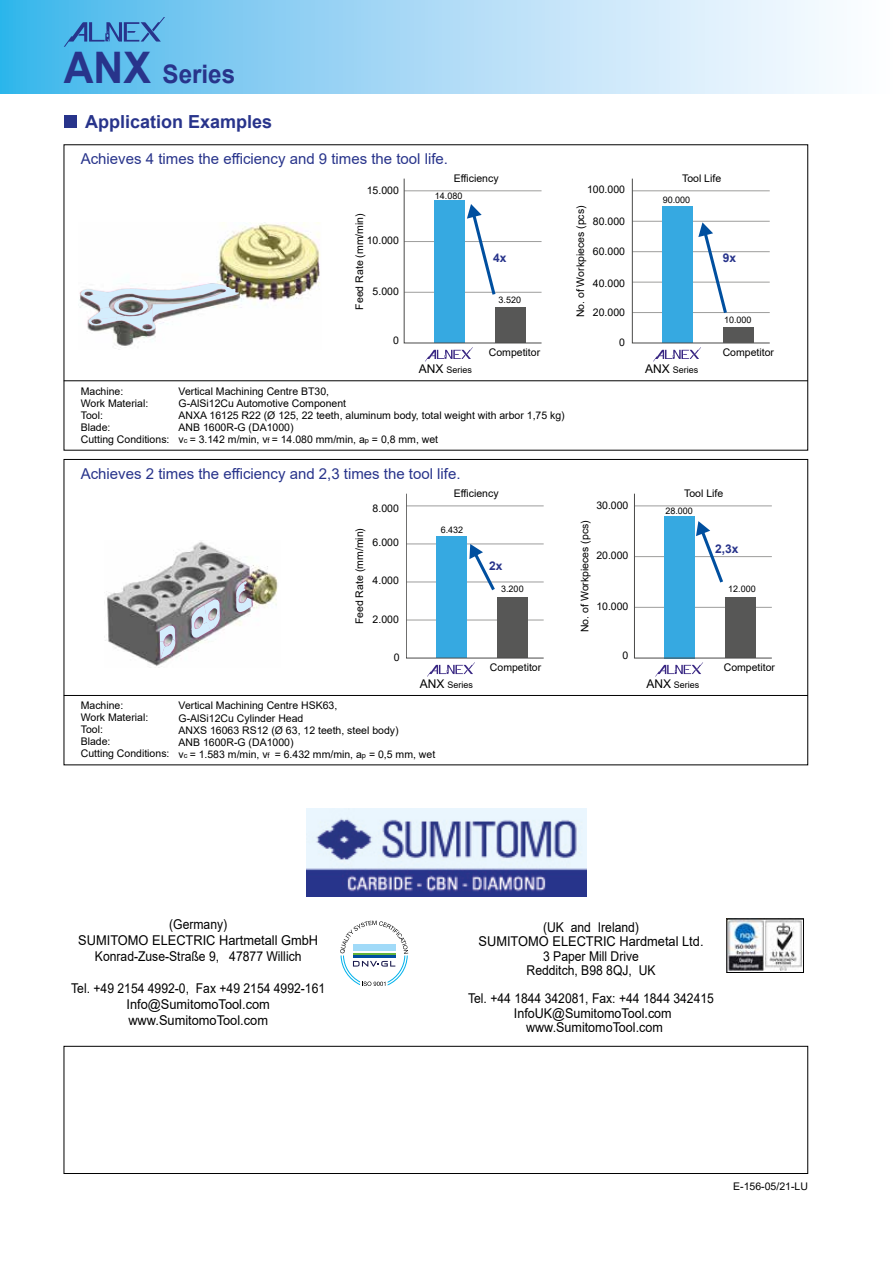
<style>
.page{position:relative;width:893px;height:1263px;background:#fff}
.page>*{position:absolute;margin:0;border:0;box-sizing:border-box;transform-origin:0 0}
.t1{font:700 25.5px "Arial";color:#28348b;scale:.95 1}
.t2{font:700 18px "Arial";color:#28348b}
.t3{font:15px "Arial";color:#28348b}
.t4{font:13.5px/14.2px "Arial";color:#000;text-align:center;scale:.9 1}
.t5{font:700 12px "Arial";color:#28348b}
.t6{font:10.5px/12px "Arial";color:#000}
.t7{font:9px "Arial";color:#000}
.s1{font-size:43.5px}
.s2{font-size:12px}
.s3{font-size:7.5px}
</style>
<div class="page">
<svg style="left:0;top:0;width:830px;height:94px;background:#a5d9f5"></svg>
<hr style="left:64px;top:380px;width:744px;height:1px;background:#000">
<hr style="left:64px;top:695px;width:744px;height:1px;background:#000">
<img style="left:306px;top:808px;width:281px;height:89px">
<img style="left:105px;top:541px;width:173px;height:127px">
<svg style="left:160px;top:623px;width:16px;height:36px"></svg>
<svg style="left:191px;top:598px;width:29px;height:41px"></svg>
<svg style="left:236px;top:581px;width:16px;height:31px"></svg>
<img style="left:79px;top:222px;width:241px;height:128px">
<svg style="left:81px;top:283px;width:158px;height:48px"></svg>
<svg style="left:632px;top:179px;width:138px;height:182px"></svg>
<svg style="left:404px;top:179px;width:138px;height:182px"></svg>
<svg style="left:406px;top:494px;width:366px;height:164px"></svg>
<svg style="left:427px;top:662px;width:48px;height:14px"></svg>
<svg style="left:655px;top:662px;width:48px;height:14px"></svg>
<svg style="left:469px;top:544px;width:29px;height:50px"></svg>
<svg style="left:696px;top:521px;width:30px;height:65px"></svg>
<div style="left:64px;top:115px;width:13px;height:13px;background:#28348b"></div>
<svg style="left:64px;top:17px;width:101px;height:30px;background:#50a1d8"></svg>
<img style="left:729px;top:921px;width:73px;height:50px">
<div style="left:727px;top:919px;width:77px;height:54px;border:1px solid #000"></div>
<svg style="left:340px;top:921px;width:68px;height:65px"></svg>
<div style="left:64px;top:1046px;width:744px;height:128px;border:1px solid #000"></div>
<h1 class="t1" style="left:64px;top:56px;width:182px"><span class="s1">ANX</span> Series</h1>
<h2 class="t2" style="left:85px;top:109px;width:189px">Application Examples</h2>
<h3 class="t3" style="left:81px;top:148px;width:369px">Achieves 4 times the efficiency and 9 times the tool life.</h3>
<p class="t6" style="left:367px;top:184px;width:34px">15.000</p>
<p class="t6" style="left:454px;top:172px;width:46px">Efficiency</p>
<p class="t7" style="left:435px;top:190px;width:29px">14.080</p>
<p class="t6" style="left:587px;top:183px;width:39px">100.000</p>
<p class="t6" style="left:682px;top:172px;width:41px">Tool Life</p>
<p class="t7" style="left:663px;top:193px;width:29px">90.000</p>
<p class="t6" style="left:353px;top:310px;width:98px;rotate:-90deg">Feed Rate (mm/min)</p>
<p class="t6" style="left:367px;top:234px;width:34px">10.000</p>
<p class="t6" style="left:373px;top:285px;width:28px">5.000</p>
<p class="t6" style="left:393px;top:334px;width:7px">0</p>
<p class="t7" style="left:419px;top:364px;width:55px"><span class="s2">ANX</span> Series</p>
<p class="t6" style="left:574px;top:317px;width:113px;rotate:-90deg">No. of Workpieces (pcs)</p>
<p class="t6" style="left:593px;top:215px;width:34px">80.000</p>
<p class="t6" style="left:593px;top:245px;width:34px">60.000</p>
<p class="t6" style="left:593px;top:277px;width:34px">40.000</p>
<p class="t6" style="left:593px;top:307px;width:34px">20.000</p>
<p class="t6" style="left:619px;top:336px;width:7px">0</p>
<p class="t5" style="left:493px;top:249px;width:15px">4x</p>
<p class="t5" style="left:723px;top:249px;width:15px">9x</p>
<p class="t7" style="left:499px;top:294px;width:24px">3.520</p>
<p class="t7" style="left:724px;top:314px;width:29px">10.000</p>
<p class="t6" style="left:489px;top:347px;width:53px">Competitor</p>
<p class="t7" style="left:645px;top:364px;width:55px"><span class="s2">ANX</span> Series</p>
<p class="t6" style="left:723px;top:347px;width:53px">Competitor</p>
<p class="t6" style="left:81px;top:385px;width:90px">Machine:<br>Work Material:<br>Tool:<br>Blade:<br>Cutting Conditions:</p>
<p class="t6" style="left:179px;top:385px;width:388px">Vertical Machining Centre BT30,<br>G-AlSi12Cu Automotive Component<br>ANXA 16125 R22 (Ø 125, 22 teeth, aluminum body, total weight with arbor 1,75 kg)<br>ANB 1600R-G (DA1000)<br>v<span class="s3">c</span> = 3.142 m/min, v<span class="s3">f</span> = 14.080 mm/min, a<span class="s3">p</span> = 0,8 mm, wet</p>
<h3 class="t3" style="left:81px;top:463px;width:381px">Achieves 2 times the efficiency and 2,3 times the tool life.</h3>
<p class="t6" style="left:373px;top:502px;width:28px">8.000</p>
<p class="t6" style="left:353px;top:624px;width:98px;rotate:-90deg">Feed Rate (mm/min)</p>
<p class="t6" style="left:373px;top:536px;width:28px">6.000</p>
<p class="t6" style="left:373px;top:574px;width:28px">4.000</p>
<p class="t6" style="left:373px;top:613px;width:28px">2.000</p>
<p class="t6" style="left:454px;top:487px;width:46px">Efficiency</p>
<p class="t7" style="left:441px;top:523px;width:24px">6.432</p>
<p class="t5" style="left:489px;top:557px;width:15px">2x</p>
<p class="t7" style="left:501px;top:583px;width:24px">3.200</p>
<p class="t6" style="left:596px;top:499px;width:34px">30.000</p>
<p class="t6" style="left:579px;top:632px;width:113px;rotate:-90deg">No. of Workpieces (pcs)</p>
<p class="t6" style="left:596px;top:549px;width:34px">20.000</p>
<p class="t6" style="left:596px;top:600px;width:34px">10.000</p>
<p class="t6" style="left:394px;top:651px;width:7px">0</p>
<p class="t6" style="left:623px;top:649px;width:7px">0</p>
<p class="t7" style="left:420px;top:678px;width:55px"><span class="s2">ANX</span> Series</p>
<p class="t6" style="left:81px;top:699px;width:90px">Machine:<br>Work Material:<br>Tool:<br>Blade:<br>Cutting Conditions:</p>
<p class="t6" style="left:179px;top:699px;width:258px">Vertical Machining Centre HSK63,<br>G-AlSi12Cu Cylinder Head<br>ANXS 16063 RS12 (Ø 63, 12 teeth, steel body)<br>ANB 1600R-G (DA1000)<br>v<span class="s3">c</span> = 1.583 m/min, v<span class="s3">f</span> = 6.432 mm/min, a<span class="s3">p</span> = 0,5 mm, wet</p>
<p class="t6" style="left:490px;top:661px;width:53px">Competitor</p>
<p class="t6" style="left:684px;top:487px;width:41px">Tool Life</p>
<p class="t7" style="left:665px;top:504px;width:29px">28.000</p>
<p class="t5" style="left:715px;top:540px;width:25px">2,3x</p>
<p class="t7" style="left:728px;top:583px;width:29px">12.000</p>
<p class="t7" style="left:646px;top:678px;width:55px"><span class="s2">ANX</span> Series</p>
<p class="t6" style="left:724px;top:661px;width:53px">Competitor</p>
<p class="t4" style="left:78px;top:916px;width:268px;line-height:16px">(Germany)<br>SUMITOMO ELECTRIC Hartmetall GmbH<br>Konrad-Zuse-Straße 9, 47877 Willich</p>
<p class="t4" style="left:71px;top:980px;width:284px;line-height:16px">Tel. +49 2154 4992-0, Fax +49 2154 4992-161<br>Info@SumitomoTool.com www.SumitomoTool.com</p>
<p class="t4" style="left:479px;top:920px;width:251px">(UK and Ireland)<br>SUMITOMO ELECTRIC Hardmetal Ltd.<br>3 Paper Mill Drive<br>Redditch, B98 8QJ, UK</p>
<p class="t4" style="left:468px;top:991px;width:275px">Tel. +44 1844 342081, Fax: +44 1844 342415<br>InfoUK@SumitomoTool.com www.SumitomoTool.com</p>
<p class="t6" style="left:733px;top:1180px;width:76px">E-156-05/21-LU</p>
</div>
